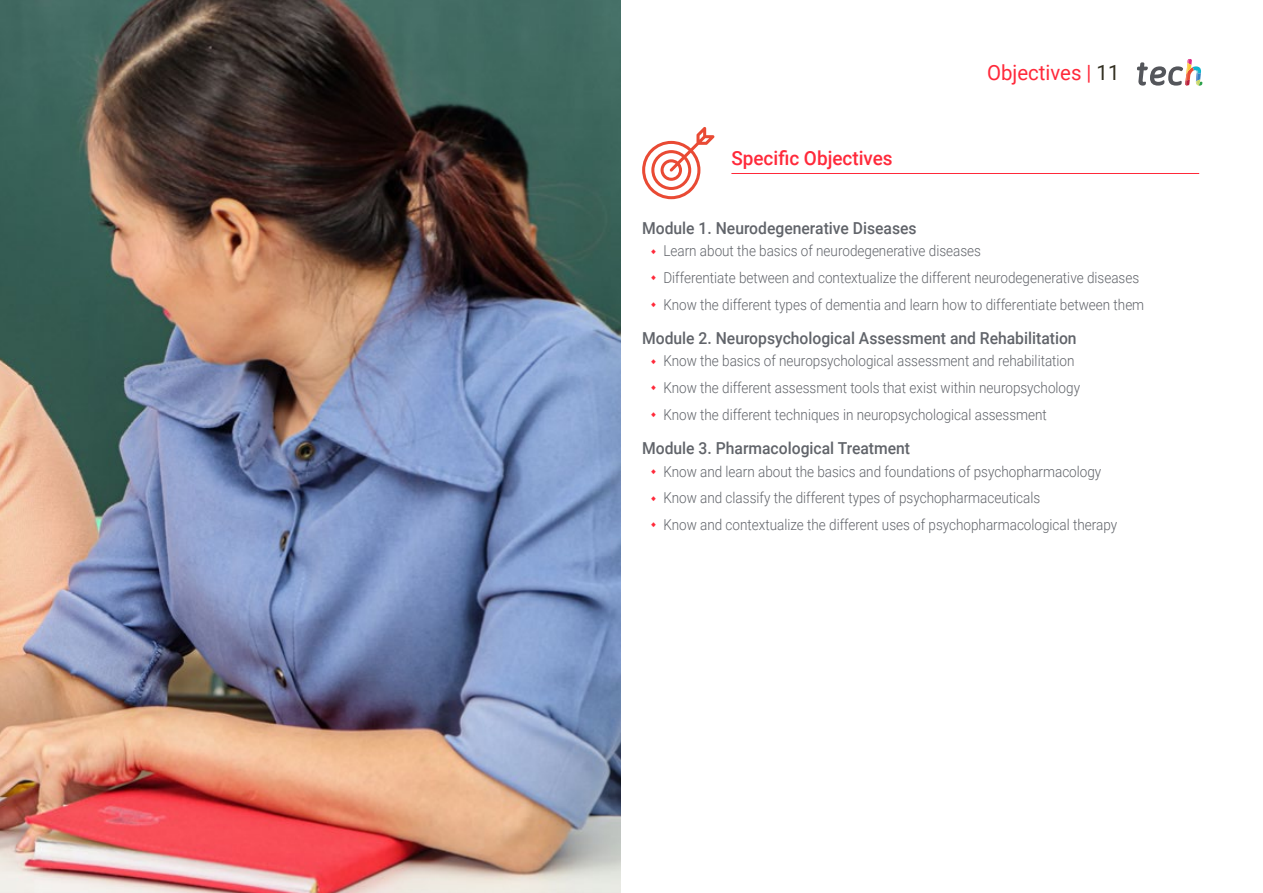
<style>
.page{position:relative;width:1263px;height:893px;background:#fff}
.page>*{position:absolute;margin:0;border:0;box-sizing:border-box;transform-origin:0 0}
.t1{font:21px "Roboto";color:#ff293a}
.t2{font:500 19.5px "Roboto";color:#ff293a}
.t3{font:500 16.5px "Roboto";color:#61646a;scale:.95 1}
.t4{font:300 15px/26.7px "Roboto";color:#61646a;scale:.9 1}
.s1{color:#312e20}
</style>
<div class="page">
<hr style="left:731px;top:173px;width:468px;height:1px;background:#ff293a">
<svg style="left:642px;top:127px;width:72px;height:72px"></svg>
<svg style="left:1137px;top:59px;width:65px;height:27px"></svg>
<img style="left:0;top:0;width:621px;height:893px">
<h2 class="t2" style="left:731px;top:144px;width:163px">Specific Objectives</h2>
<h1 class="t1" style="left:987px;top:57px;width:134px">Objectives | <span class="s1">11</span></h1>
<p class="t3" style="left:642px;top:216px;width:291px">Module 1. Neurodegenerative Diseases</p>
<p class="t4" style="left:663px;top:237px;width:536px">Learn about the basics of neurodegenerative diseases<br>Differentiate between and contextualize the different neurodegenerative diseases<br>Know the different types of dementia and learn how to differentiate between them</p>
<p class="t3" style="left:642px;top:327px;width:459px">Module 2. Neuropsychological Assessment and Rehabilitation</p>
<p class="t4" style="left:663px;top:347px;width:464px">Know the basics of neuropsychological assessment and rehabilitation<br>Know the different assessment tools that exist within neuropsychology<br>Know the different techniques in neuropsychological assessment</p>
<p class="t3" style="left:642px;top:437px;width:284px">Module 3. Pharmacological Treatment</p>
<p class="t4" style="left:663px;top:457px;width:506px">Know and learn about the basics and foundations of psychopharmacology<br>Know and classify the different types of psychopharmaceuticals<br>Know and contextualize the different uses of psychopharmacological therapy</p>
</div>
